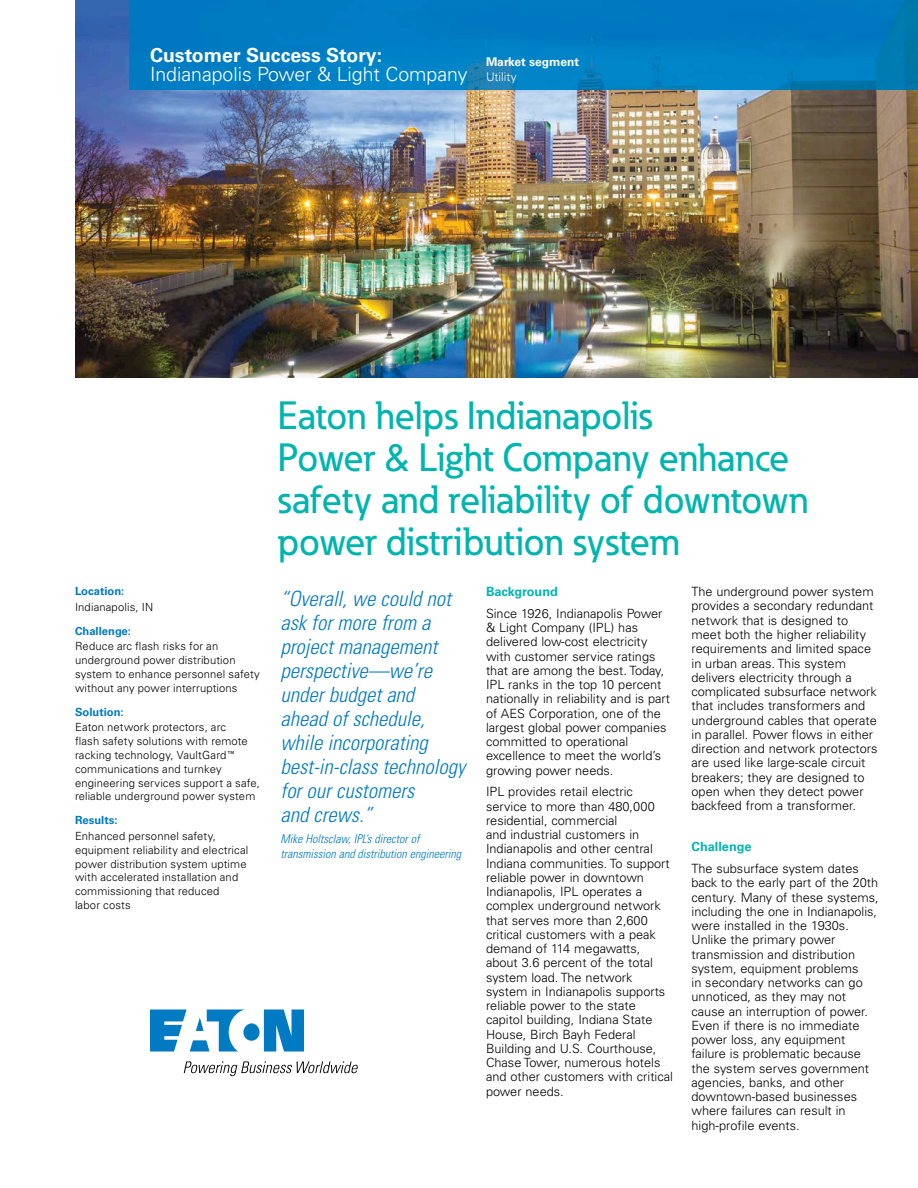
<style>
.page{position:relative;width:918px;height:1188px;background:#fff}
.page>*{position:absolute;margin:0;border:0;box-sizing:border-box;transform-origin:0 0}
.t1{font:500 39px/42px "Eaton";letter-spacing:-.005em;color:#00b5ae}
.t2{font:italic 300 condensed 21px/24px "Univers LT Std";color:#007ac2}
.t3{font:300 19.5px "Univers LT Std";color:#fff}
.t4{font:700 19.5px "Univers LT Std";color:#fff}
.t5{font:300 12.75px/14.2px "Univers LT Std";color:#000}
.t6{font:700 12.75px "Univers LT Std";color:#00b5ae}
.t7{font:italic 300 condensed 12px/15px "Univers LT Std";color:#007ac2}
.t8{font:700 12px "Univers LT Std";color:#fff}
.t9{font:300 12px "Univers LT Std";color:#fff}
.t10{font:300 11.25px/13.8px "Univers LT Std";letter-spacing:.01em;color:#000}
.t11{font:700 11.25px "Univers LT Std";color:#007ac2}
.s1{font-family:"Universal Newswith Comm Pi";font-weight:400}
</style>
<div class="page">
<img style="left:75px;top:0;width:843px;height:378px">
<img style="left:129px;top:0;width:789px;height:90px">
<svg style="left:150px;top:1010px;width:154px;height:42px"></svg>
<svg style="left:184px;top:1061px;width:174px;height:15px"></svg>
<h3 class="t4" style="left:150px;top:43px;width:234px">Customer Success Story:</h3>
<h3 class="t3" style="left:150px;top:62px;width:319px">Indianapolis Power &amp; Light Company</h3>
<p class="t8" style="left:486px;top:55px;width:95px">Market segment</p>
<p class="t9" style="left:486px;top:70px;width:32px">Utility</p>
<p class="t11" style="left:75px;top:585px;width:51px">Location:</p>
<p class="t10" style="left:75px;top:600px;width:80px">Indianapolis, IN</p>
<p class="t11" style="left:75px;top:624px;width:58px">Challenge:</p>
<p class="t10" style="left:75px;top:639px;width:186px">Reduce arc flash risks for an underground power distribution system to enhance personnel safety without any power interruptions</p>
<p class="t11" style="left:75px;top:705px;width:50px">Solution:</p>
<p class="t10" style="left:75px;top:720px;width:186px">Eaton network protectors, arc<br>flash safety solutions with remote racking technology, VaultGard<span class="s1">E </span>communications and turnkey engineering services support a safe, reliable underground power system</p>
<p class="t11" style="left:75px;top:814px;width:44px">Results:</p>
<p class="t10" style="left:75px;top:829px;width:175px">Enhanced personnel safety, equipment reliability and electrical power distribution system uptime with accelerated installation and commissioning that reduced<br>labor costs</p>
<h1 class="t1" style="left:278px;top:394px;width:532px">Eaton helps Indianapolis<br>Power &amp; Light Company enhance safety and reliability of downtown power distribution system</h1>
<h2 class="t2" style="left:280px;top:587px;width:186px">“Overall, we could not ask for more from a project management perspective—we’re under budget and ahead of schedule, while incorporating best-in-class technology for our customers<br>and crews.”</h2>
<p class="t7" style="left:280px;top:831px;width:182px">Mike Holtsclaw, IPL’s director of transmission and distribution engineering</p>
<p class="t6" style="left:486px;top:584px;width:73px">Background</p>
<p class="t5" style="left:486px;top:606px;width:186px">Since 1926, Indianapolis Power &amp; Light Company (IPL) has delivered low-cost electricity with customer service ratings that are among the best. Today,<br>IPL ranks in the top 10 percent nationally in reliability and is part of AES Corporation, one of the largest global power companies committed to operational excellence to meet the world’s growing power needs.</p>
<p class="t5" style="left:486px;top:785px;width:189px">IPL provides retail electric service to more than 480,000 residential, commercial<br>and industrial customers in<br>Indianapolis and other central<br>Indiana communities. To support reliable power in downtown<br>Indianapolis, IPL operates a complex underground network that serves more than 2,600 critical customers with a peak demand of 114 megawatts, about 3.6 percent of the total system load. The network system in Indianapolis supports reliable power to the state capitol building, Indiana State<br>House, Birch Bayh Federal<br>Building and U.S. Courthouse,<br>Chase Tower, numerous hotels and other customers with critical power needs.</p>
<p class="t5" style="left:692px;top:585px;width:187px">The underground power system provides a secondary redundant network that is designed to meet both the higher reliability requirements and limited space in urban areas. This system delivers electricity through a complicated subsurface network that includes transformers and underground cables that operate in parallel. Power flows in either direction and network protectors are used like large-scale circuit breakers; they are designed to open when they detect power backfeed from a transformer.</p>
<p class="t6" style="left:692px;top:839px;width:61px">Challenge</p>
<p class="t5" style="left:692px;top:861px;width:189px">The subsurface system dates back to the early part of the 20th century. Many of these systems, including the one in Indianapolis, were installed in the 1930s.<br>Unlike the primary power transmission and distribution system, equipment problems<br>in secondary networks can go unnoticed, as they may not cause an interruption of power.<br>Even if there is no immediate power loss, any equipment failure is problematic because the system serves government agencies, banks, and other downtown-based businesses where failures can result in high-profile events.</p>
</div>
